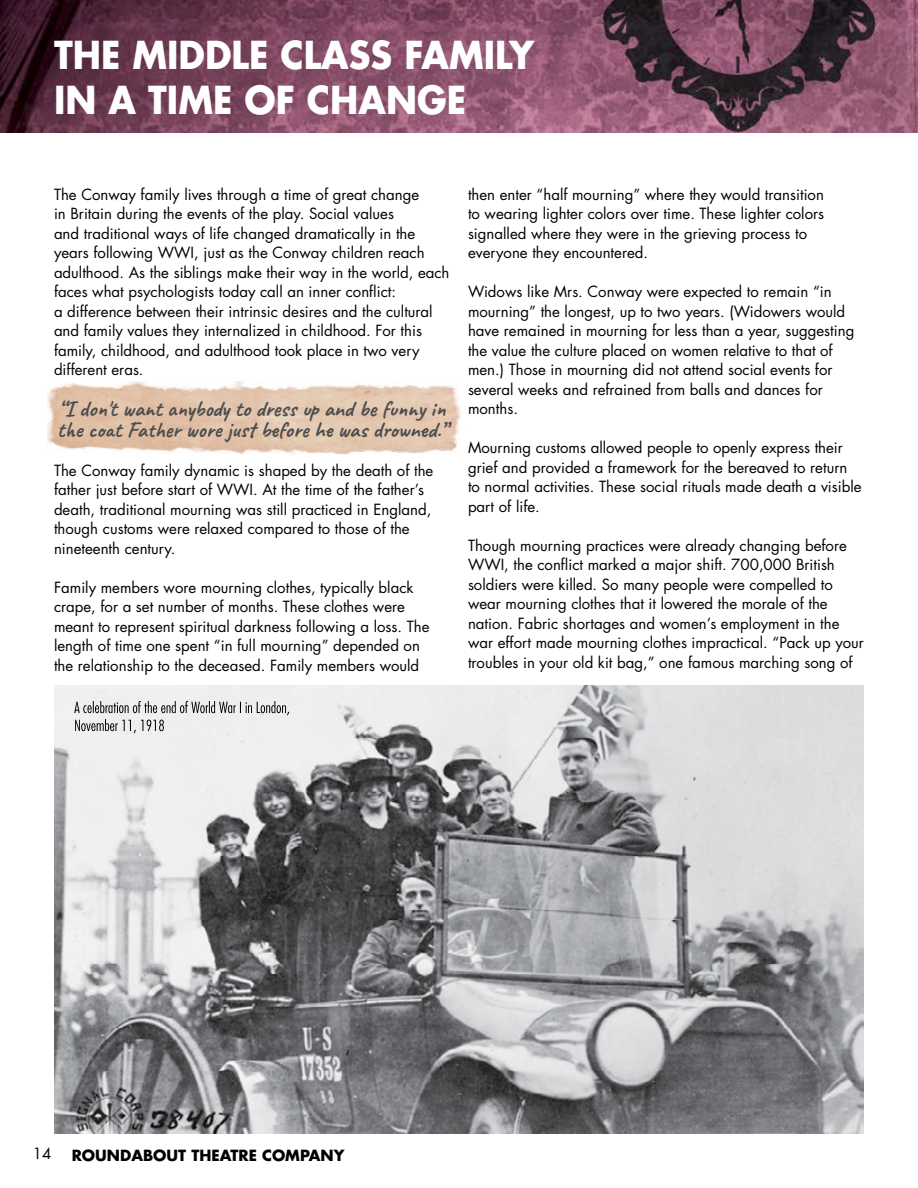
<style>
.page{position:relative;width:918px;height:1188px;background:#fff}
.page>*{position:absolute;margin:0;border:0;box-sizing:border-box;transform-origin:0 0}
.t1{font:700 37.5px/45px "Futura Std";color:#fff;scale:.94 1}
.t2{font:700 22.5px/21px "Caveat";color:#4d4d4f}
.t3{font:15px/19.5px "Futura Std";color:#000}
.t4{font:700 15px "Futura Std";color:#000}
</style>
<div class="page">
<img style="left:0;top:0;width:918px;height:133px">
<img style="left:54px;top:686px;width:810px;height:448px">
<img style="left:47px;top:382px;width:414px;height:72px">
<svg style="left:74px;top:701px;width:215px;height:32px"></svg>
<h1 class="t1" style="left:54px;top:32px;width:513px">THE MIDDLE CLASS FAMILY<br>IN A TIME OF CHANGE</h1>
<p class="t3" style="left:54px;top:185px;width:397px">The Conway family lives through a time of great change<br>in Britain during the events of the play. Social values<br>and traditional ways of life changed dramatically in the years following WWI, just as the Conway children reach adulthood. As the siblings make their way in the world, each faces what psychologists today call an inner conflict:<br>a difference between their intrinsic desires and the cultural and family values they internalized in childhood. For this family, childhood, and adulthood took place in two very different eras.</p>
<h2 class="t2" style="left:57px;top:398px;width:391px">“I don't want anybody to dress up and be funny in the coat Father wore just before he was drowned.”</h2>
<p class="t3" style="left:54px;top:461px;width:381px">The Conway family dynamic is shaped by the death of the father just before start of WWI. At the time of the father’s death, traditional mourning was still practiced in England, though customs were relaxed compared to those of the nineteenth century.</p>
<p class="t3" style="left:54px;top:578px;width:377px">Family members wore mourning clothes, typically black crape, for a set number of months. These clothes were meant to represent spiritual darkness following a loss. The length of time one spent “in full mourning” depended on the relationship to the deceased. Family members would</p>
<p class="t3" style="left:468px;top:185px;width:358px">then enter “half mourning” where they would transition to wearing lighter colors over time. These lighter colors signalled where they were in the grieving process to everyone they encountered.</p>
<p class="t3" style="left:468px;top:282px;width:388px">Widows like Mrs. Conway were expected to remain “in mourning” the longest, up to two years. (Widowers would have remained in mourning for less than a year, suggesting the value the culture placed on women relative to that of men.) Those in mourning did not attend social events for several weeks and refrained from balls and dances for months.</p>
<p class="t3" style="left:468px;top:438px;width:395px">Mourning customs allowed people to openly express their grief and provided a framework for the bereaved to return to normal activities. These social rituals made death a visible part of life.</p>
<p class="t3" style="left:468px;top:536px;width:397px">Though mourning practices were already changing before WWI, the conflict marked a major shift. 700,000 British soldiers were killed. So many people were compelled to wear mourning clothes that it lowered the morale of the nation. Fabric shortages and women’s employment in the war effort made mourning clothes impractical. “Pack up your troubles in your old kit bag,” one famous marching song of</p>
<p class="t3" style="left:33px;top:1144px;width:20px">14</p>
<p class="t4" style="left:72px;top:1145px;width:274px">ROUNDABOUT THEATRE COMPANY</p>
</div>
